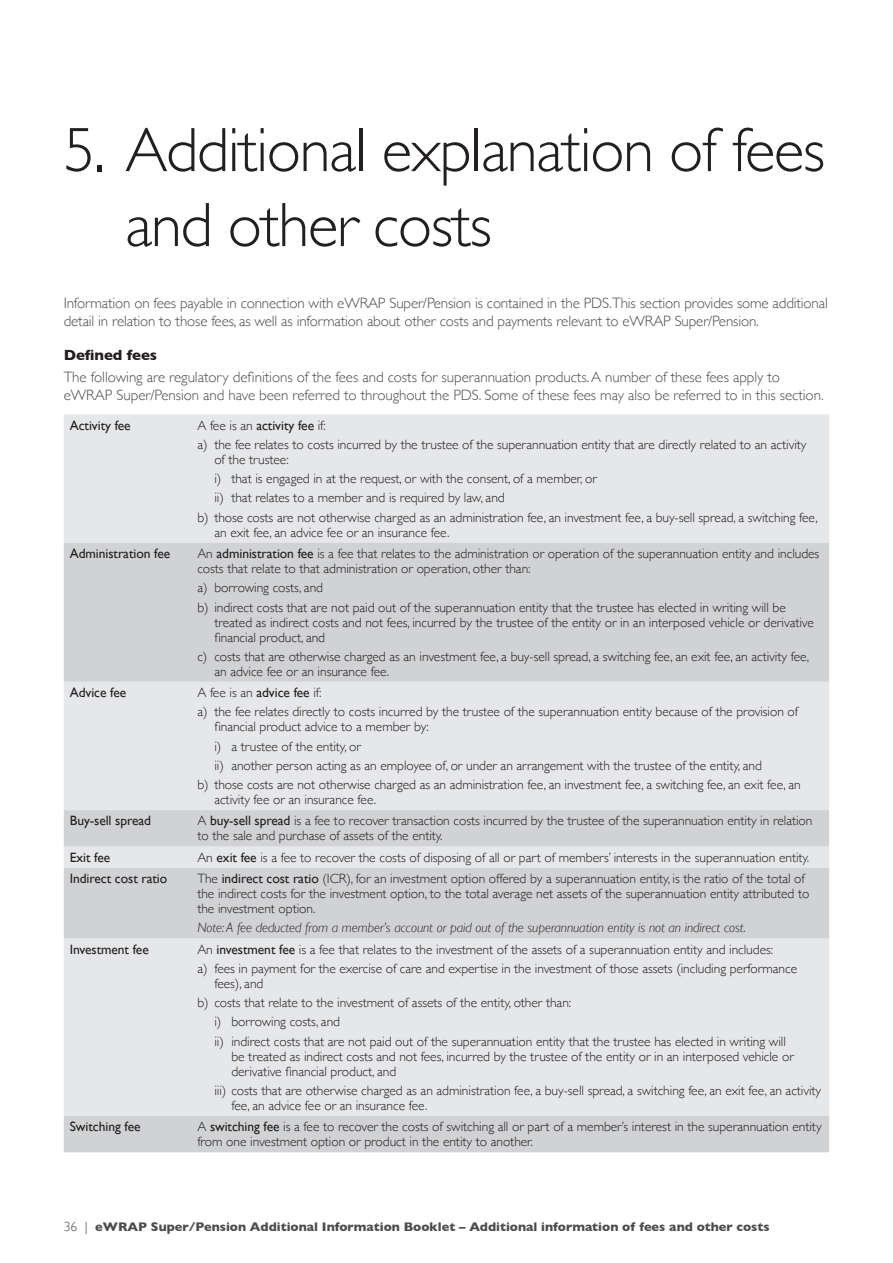
<style>
.page{position:relative;width:893px;height:1263px;background:#fff}
.page>*{position:absolute;margin:0;border:0;box-sizing:border-box;transform-origin:0 0}
.t1{font:300 63px/75px "Gill Sans";letter-spacing:-.02em;color:#231f20}
.t2{font:300 15px/18px "Gill Sans";letter-spacing:-.01em;color:#4b4c4d}
.t3{font:700 15px "Gill Sans";letter-spacing:-.005em;color:#231f20}
.t4{font:300 13.5px/15px "Gill Sans";letter-spacing:-.005em;color:#231f20}
.t5{font:13.5px "Gill Sans";letter-spacing:-.005em;color:#231f20}
.t6{font:italic 300 13.5px "Gill Sans";letter-spacing:-.005em;color:#231f20}
.t7{font:700 12.75px "Gill Sans";color:#4b4c4d}
.s1{font-weight:400}
.s2{font-weight:300;font-size:13.5px}
</style>
<div class="page">
<div style="left:64px;top:414px;width:765px;height:129px;background:#e6e7e9"></div>
<svg style="left:64px;top:543px;width:765px;height:609px;background:#dcdddf"></svg>
<h1 class="t1" style="left:125px;top:110px;width:701px;text-indent:-62px">5. Additional explanation of fees and other costs</h1>
<p class="t2" style="left:64px;top:293px;width:766px">Information on fees payable in connection with eWRAP Super/Pension is contained in the PDS.This section provides some additional detail in relation to those fees, as well as information about other costs and payments relevant to eWRAP Super/Pension.</p>
<p class="t3" style="left:64px;top:343px;width:95px">Defined fees</p>
<p class="t2" style="left:64px;top:367px;width:761px">The following are regulatory definitions of the fees and costs for superannuation products. A number of these fees apply to eWRAP Super/Pension and have been referred to throughout the PDS. Some of these fees may also be referred to in this section.</p>
<p class="t5" style="left:70px;top:417px;width:62px">Activity fee</p>
<p class="t4" style="left:197px;top:415px;width:611px;line-height:19.2px">A fee is an <span class="s1">activity fee</span> if:<br>a) the fee relates to costs incurred by the trustee of the superannuation entity that are directly related to an activity</p>
<p class="t4" style="left:214px;top:451px;width:76px">of the trustee:</p>
<p class="t4" style="left:214px;top:471px;width:384px">i) that is engaged in at the request, or with the consent, of a member, or</p>
<p class="t4" style="left:214px;top:490px;width:292px">ii) that relates to a member and is required by law, and</p>
<p class="t4" style="left:197px;top:509px;width:622px">b) those costs are not otherwise charged as an administration fee, an investment fee, a buy-sell spread, a switching fee,</p>
<p class="t4" style="left:214px;top:524px;width:237px">an exit fee, an advice fee or an insurance fee.</p>
<p class="t5" style="left:70px;top:545px;width:102px">Administration fee</p>
<p class="t4" style="left:197px;top:545px;width:624px">An <span class="s1">administration fee</span> is a fee that relates to the administration or operation of the superannuation entity and includes costs that relate to that administration or operation, other than:</p>
<p class="t4" style="left:197px;top:578px;width:590px;line-height:19.2px">a) borrowing costs, and<br>b) indirect costs that are not paid out of the superannuation entity that the trustee has elected in writing will be</p>
<p class="t4" style="left:214px;top:614px;width:601px">treated as indirect costs and not fees, incurred by the trustee of the entity or in an interposed vehicle or derivative financial product, and</p>
<p class="t4" style="left:214px;top:648px;width:596px;text-indent:-17px">c) costs that are otherwise charged as an investment fee, a buy-sell spread, a switching fee, an exit fee, an activity fee, an advice fee or an insurance fee.</p>
<p class="t5" style="left:70px;top:685px;width:58px">Advice fee</p>
<p class="t4" style="left:197px;top:682px;width:602px;line-height:19.2px">A fee is an <span class="s1">advice fee</span> if:<br>a) the fee relates directly to costs incurred by the trustee of the superannuation entity because of the provision of</p>
<p class="t4" style="left:214px;top:719px;width:216px">financial product advice to a member by:</p>
<p class="t4" style="left:214px;top:738px;width:148px">i) a trustee of the entity, or</p>
<p class="t4" style="left:214px;top:757px;width:549px">ii) another person acting as an employee of, or under an arrangement with the trustee of the entity, and</p>
<p class="t4" style="left:197px;top:776px;width:605px">b) those costs are not otherwise charged as an administration fee, an investment fee, a switching fee, an exit fee, an</p>
<p class="t4" style="left:214px;top:791px;width:163px">activity fee or an insurance fee.</p>
<p class="t5" style="left:70px;top:813px;width:83px">Buy-sell spread</p>
<p class="t4" style="left:197px;top:813px;width:617px">A <span class="s1">buy-sell spread</span> is a fee to recover transaction costs incurred by the trustee of the superannuation entity in relation to the sale and purchase of assets of the entity.</p>
<p class="t5" style="left:70px;top:849px;width:42px">Exit fee</p>
<p class="t4" style="left:197px;top:849px;width:613px">An <span class="s1">exit fee</span> is a fee to recover the costs of disposing of all or part of members’ interests in the superannuation entity.</p>
<p class="t5" style="left:70px;top:870px;width:99px">Indirect cost ratio</p>
<p class="t4" style="left:197px;top:870px;width:614px">The <span class="s1">indirect cost ratio</span> (ICR), for an investment option offered by a superannuation entity, is the ratio of the total of the indirect costs for the investment option, to the total average net assets of the superannuation entity attributed to the investment option.</p>
<p class="t6" style="left:197px;top:920px;width:550px">Note: A fee deducted from a member’s account or paid out of the superannuation entity is not an indirect cost.</p>
<p class="t5" style="left:70px;top:941px;width:81px">Investment fee</p>
<p class="t4" style="left:197px;top:939px;width:601px;line-height:19.2px">An <span class="s1">investment fee</span> is a fee that relates to the investment of the assets of a superannuation entity and includes:<br>a) fees in payment for the exercise of care and expertise in the investment of those assets (including performance</p>
<p class="t4" style="left:214px;top:975px;width:51px">fees), and</p>
<p class="t4" style="left:197px;top:995px;width:375px">b) costs that relate to the investment of assets of the entity, other than:</p>
<p class="t4" style="left:214px;top:1014px;width:127px">i) borrowing costs, and</p>
<p class="t4" style="left:214px;top:1033px;width:573px">ii) indirect costs that are not paid out of the superannuation entity that the trustee has elected in writing will</p>
<p class="t4" style="left:231px;top:1048px;width:564px">be treated as indirect costs and not fees, incurred by the trustee of the entity or in an interposed vehicle or derivative financial product, and</p>
<p class="t4" style="left:231px;top:1082px;width:591px;text-indent:-17px">iii) costs that are otherwise charged as an administration fee, a buy-sell spread, a switching fee, an exit fee, an activity fee, an advice fee or an insurance fee.</p>
<p class="t5" style="left:70px;top:1119px;width:72px">Switching fee</p>
<p class="t4" style="left:197px;top:1119px;width:626px">A <span class="s1">switching fee</span> is a fee to recover the costs of switching all or part of a member’s interest in the superannuation entity from one investment option or product in the entity to another.</p>
<p class="t7" style="left:64px;top:1217px;width:707px"><span class="s2">36 |</span> eWRAP Super/Pension Additional Information Booklet – Additional information of fees and other costs</p>
</div>
